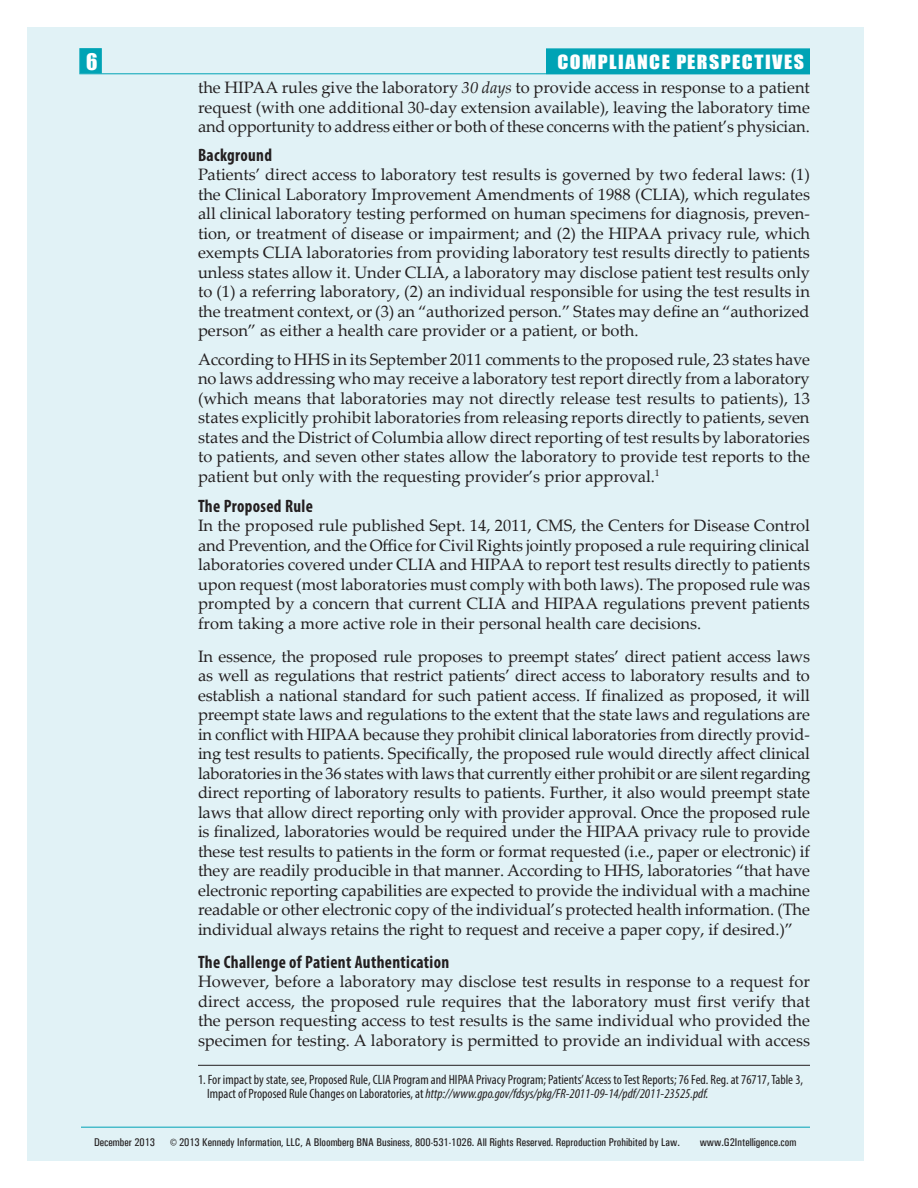
<style>
.page{position:relative;width:918px;height:1188px;background:#fff}
.page>*{position:absolute;margin:0;border:0;box-sizing:border-box;transform-origin:0 0}
.t1{font:21px "Impact";color:#fff}
.ArticleBreaker{font:700 condensed 18px "Myriad Pro";letter-spacing:.02em;color:#231f20;scale:.95 1}
.t2{font:18px "Impact";letter-spacing:.075em;color:#fff;scale:1.1 1}
.ArticleText{font:16.5px/19.5px "Palatino Linotype";color:#231f20;text-align:justify}
.Footnote{font:condensed 13.5px/14.7px "Myriad Pro";color:#231f20}
.t3{font:500 condensed 11.25px "Univers";color:#231f20}
.s1{font-style:italic}
.s2{font-family:"Myriad Pro";font-weight:400;font-stretch:normal}
</style>
<div class="page">
<div style="left:27px;top:27px;width:837px;height:1134px;background:#e1f2f6"></div>
<hr style="left:81px;top:1127px;width:729px;height:1px;background:#00a3b5">
<hr style="left:79px;top:73px;width:731px;height:1px;background:#00a3b5">
<div style="left:546px;top:48px;width:264px;height:26px;background:#00a3b5;border:2px solid #00a3b5"></div>
<div style="left:79px;top:48px;width:23px;height:26px;background:#00a3b5;border:2px solid #00a3b5"></div>
<hr style="left:198px;top:1065px;width:612px;height:1px;background:#231f20">
<p class="t1" style="left:86px;top:46px;width:13px">6</p>
<p class="t2" style="left:557px;top:48px;width:226px">COMPLIANCE PERSPECTIVES</p>
<p class="ArticleText" style="left:198px;top:77px;width:613px">the HIPAA rules give the laboratory <span class="s1">30 days</span> to provide access in response to a patient request (with one additional 30-day extension available), leaving the laboratory time and opportunity to address either or both of these concerns with the patient’s physician.</p>
<p class="ArticleBreaker" style="left:198px;top:143px;width:80px">Background</p>
<p class="ArticleText" style="left:198px;top:164px;width:614px">Patients’ direct access to laboratory test results is governed by two federal laws: (1) the Clinical Laboratory Improvement Amendments of 1988 (CLIA), which regulates all clinical laboratory testing performed on human specimens for diagnosis, preven&shy;tion, or treatment of disease or impairment; and (2) the HIPAA privacy rule, which exempts CLIA laboratories from providing laboratory test results directly to patients unless states allow it. Under CLIA, a laboratory may disclose patient test results only to (1) a referring laboratory, (2) an individual responsible for using the test results in the treatment context, or (3) an “authorized person.” States may define an “authorized person” as either a health care provider or a patient, or both.</p>
<p class="ArticleText" style="left:198px;top:349px;width:614px">According to HHS in its September 2011 comments to the proposed rule, 23 states have no laws addressing who may receive a laboratory test report directly from a laboratory (which means that laboratories may not directly release test results to patients), 13 states explicitly prohibit laboratories from releasing reports directly to patients, seven states and the District of Columbia allow direct reporting of test results by laboratories to patients, and seven other states allow the laboratory to provide test reports to the patient but only with the requesting provider’s prior approval.<sup>1</sup></p>
<p class="ArticleBreaker" style="left:198px;top:494px;width:122px">The Proposed Rule</p>
<p class="ArticleText" style="left:198px;top:515px;width:614px">In the proposed rule published Sept. 14, 2011, CMS, the Centers for Disease Control and Prevention, and the Office for Civil Rights jointly proposed a rule requiring clinical laboratories covered under CLIA and HIPAA to report test results directly to patients upon request (most laboratories must comply with both laws). The proposed rule was prompted by a concern that current CLIA and HIPAA regulations prevent patients from taking a more active role in their personal health care decisions.</p>
<p class="ArticleText" style="left:198px;top:646px;width:614px">In essence, the proposed rule proposes to preempt states’ direct patient access laws as well as regulations that restrict patients’ direct access to laboratory results and to establish a national standard for such patient access. If finalized as proposed, it will preempt state laws and regulations to the extent that the state laws and regulations are in conflict with HIPAA because they prohibit clinical laboratories from directly provid&shy;ing test results to patients. Specifically, the proposed rule would directly affect clinical laboratories in the 36 states with laws that currently either prohibit or are silent regarding direct reporting of laboratory results to patients. Further, it also would preempt state laws that allow direct reporting only with provider approval. Once the proposed rule is finalized, laboratories would be required under the HIPAA privacy rule to provide these test results to patients in the form or format requested (i.e., paper or electronic) if they are readily producible in that manner. According to HHS, laboratories “that have electronic reporting capabilities are expected to provide the individual with a machine readable or other electronic copy of the individual’s protected health information. (The individual always retains the right to request and receive a paper copy, if desired.)”</p>
<p class="ArticleBreaker" style="left:198px;top:950px;width:266px">The Challenge of Patient Authentication</p>
<p class="ArticleText" style="left:198px;top:971px;width:614px">However, before a laboratory may disclose test results in response to a request for direct access, the proposed rule requires that the laboratory must first verify that the person requesting access to test results is the same individual who provided the specimen for testing. A laboratory is permitted to provide an individual with access</p>
<p class="Footnote" style="left:207px;top:1072px;width:598px;text-indent:-9px">1. For impact by state, see, Proposed Rule, CLIA Program and HIPAA Privacy Program; Patients’ Access to Test Reports; 76 Fed. Reg. at 76717, Table 3,<br>Impact of Proposed Rule Changes on Laboratories, at <span class="s1">http://www.gpo.gov/fdsys/pkg/FR-2011-09-14/pdf/2011-23525.pdf.</span></p>
<p class="t3" style="left:94px;top:1136px;width:62px">December 2013</p>
<p class="t3" style="left:170px;top:1136px;width:511px"><span class="s2">©</span> 2013 Kennedy Information, LLC, A Bloomberg BNA Business, 800-531-1026. All Rights Reserved. Reproduction Prohibited by Law.</p>
<p class="t3" style="left:700px;top:1136px;width:98px">www.G2Intelligence.com</p>
</div>
